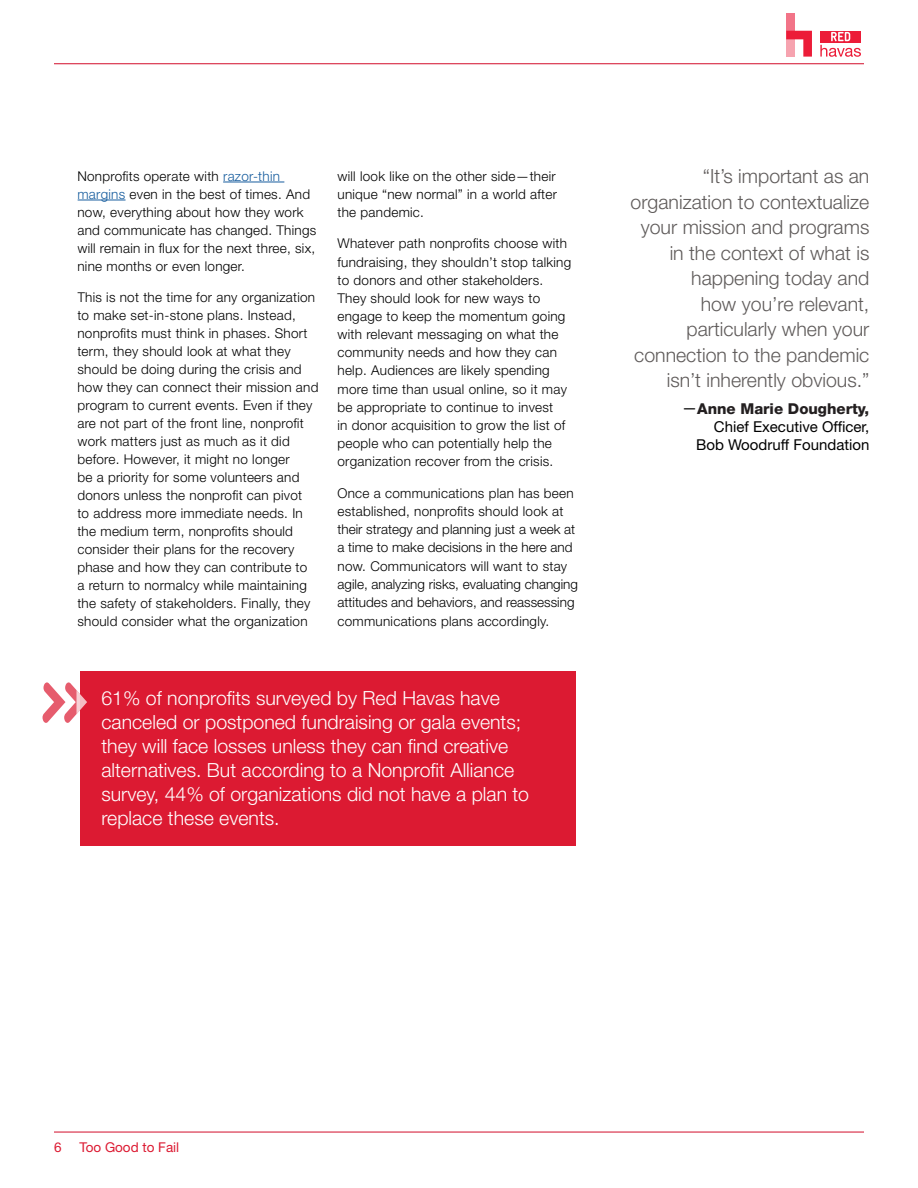
<style>
.page{position:relative;width:918px;height:1188px;background:#fff}
.page>*{position:absolute;margin:0;border:0;box-sizing:border-box;transform-origin:0 0}
._00-redbox{font:300 19.5px/24px "Helvetica Neue LT Std";color:#fff}
._00-quote{font:300 19.5px/25.5px "Helvetica Neue LT Std";color:#5f5b5a;text-align:right}
._00-quote-attributio{font:15px/18px "Helvetica Neue LT Std";color:#000;text-align:right}
._00-trendsbody{font:300 13.5px/18px "Helvetica Neue LT Std";letter-spacing:.02em;color:#000}
._00-trendsbody-2{font:300 13.5px/18.3px "Helvetica Neue LT Std";color:#000}
.t1{font:13.5px "Helvetica Neue LT Std";color:#dc1a32}
.s1{color:#175d9e}
.s2{font-weight:800;color:#231f20}
</style>
<div class="page">
<hr style="left:54px;top:63px;width:810px;height:1px;background:#d30d2b">
<svg style="left:820px;top:31px;width:41px;height:1px"></svg>
<svg style="left:820px;top:32px;width:41px;height:25px"></svg>
<div style="left:786px;top:14px;width:9px;height:17px;background:#f27488"></div>
<svg style="left:786px;top:31px;width:26px;height:26px"></svg>
<hr style="left:54px;top:1132px;width:810px;height:1px;background:#d30d2b">
<hr style="left:223px;top:182px;width:61px;height:1px;background:#175d9e">
<hr style="left:77px;top:200px;width:49px;height:1px;background:#175d9e">
<div style="left:80px;top:672px;width:496px;height:174px;background:#dc1a32"></div>
<svg style="left:43px;top:682px;width:44px;height:41px"></svg>
<p class="_00-trendsbody" style="left:77px;top:167px;width:240px">Nonprofits operate with <span class="s1">razor-thin margins</span> even in the best of times. And now, everything about how they work and communicate has changed. Things will remain in flux for the next three, six, nine months or even longer.</p>
<p class="_00-trendsbody" style="left:77px;top:288px;width:243px">This is not the time for any organization to make set-in-stone plans. Instead, nonprofits must think in phases. Short term, they should look at what they should be doing during the crisis and how they can connect their mission and program to current events. Even if they are not part of the front line, nonprofit work matters just as much as it did before. However, it might no longer<br>be a priority for some volunteers and donors unless the nonprofit can pivot<br>to address more immediate needs. In the medium term, nonprofits should consider their plans for the recovery phase and how they can contribute to<br>a return to normalcy while maintaining the safety of stakeholders. Finally, they should consider what the organization</p>
<p class="_00-trendsbody" style="left:338px;top:166px;width:221px;text-align:justify">will look like on the other side—their unique “new normal” in a world after the pandemic.</p>
<p class="_00-trendsbody" style="left:338px;top:234px;width:235px">Whatever path nonprofits choose with fundraising, they shouldn’t stop talking to donors and other stakeholders.<br>They should look for new ways to engage to keep the momentum going with relevant messaging on what the community needs and how they can help. Audiences are likely spending more time than usual online, so it may be appropriate to continue to invest<br>in donor acquisition to grow the list of people who can potentially help the organization recover from the crisis.</p>
<p class="_00-trendsbody-2" style="left:338px;top:484px;width:242px">Once a communications plan has been established, nonprofits should look at their strategy and planning just a week at a time to make decisions in the here and now. Communicators will want to stay agile, analyzing risks, evaluating changing attitudes and behaviors, and reassessing communications plans accordingly.</p>
<p class="_00-redbox" style="left:101px;top:686px;width:429px">61% of nonprofits surveyed by Red Havas have canceled or postponed fundraising or gala events; they will face losses unless they can find creative alternatives. But according to a Nonprofit Alliance survey, 44% of organizations did not have a plan to replace these events.</p>
<p class="_00-quote" style="left:631px;top:163px;width:240px">“It’s important as an organization to contextualize your mission and programs in the context of what is happening today and<br>how you’re relevant, particularly when your connection to the pandemic isn’t inherently obvious.”</p>
<p class="_00-quote-attributio" style="left:682px;top:400px;width:189px">—<span class="s2">Anne Marie Dougherty,<br></span>Chief Executive Officer,<br>Bob Woodruff Foundation</p>
<p class="t1" style="left:54px;top:1139px;width:9px">6</p>
<p class="t1" style="left:80px;top:1139px;width:101px">Too Good to Fail</p>
</div>
